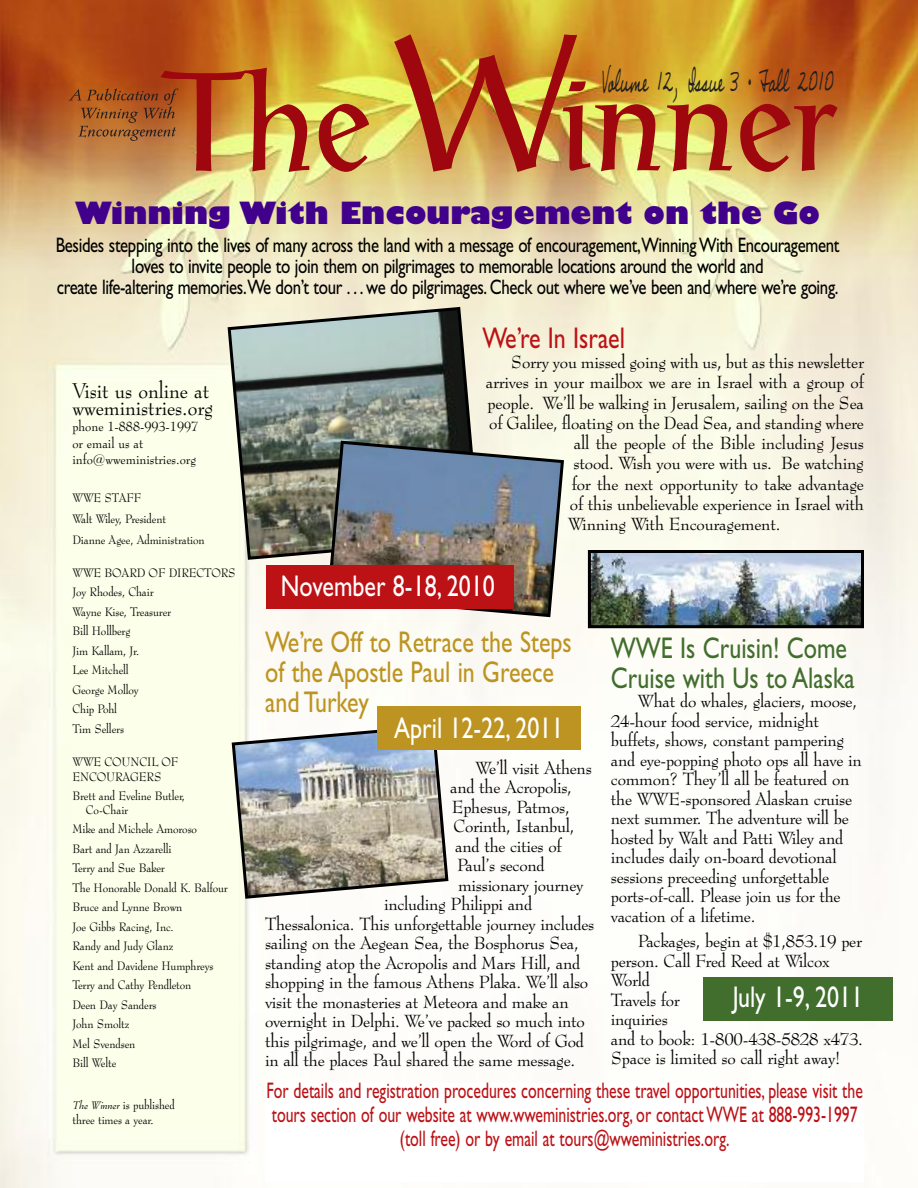
<style>
.page{position:relative;width:918px;height:1188px;background:#fff}
.page>*{position:absolute;margin:0;border:0;box-sizing:border-box;transform-origin:0 0}
.t1{font:40.5px "Professor";letter-spacing:-.005em;color:#231f20;scale:.44 1}
.t2{font:30px/30px "Gill Sans";color:#bd9421;scale:.8 1}
.t3{font:30px "Gill Sans";color:#fff;scale:.8 1}
.t4{font:30px/30px "Gill Sans";color:#416d2d;scale:.8 1}
.t5{font:800 30px "Gill Sans";color:#41008b}
.t6{font:30px "Gill Sans";color:#bc1216;scale:.8 1}
.t7{font:22.5px/24px "Gill Sans";color:#bc1216;text-align:center;scale:.7 1}
.t8{font:21px/21px "Gill Sans";letter-spacing:-.02em;color:#000;text-align:center;scale:.8 1}
.t9{font:21px/16.5px "Bernhard Modern BT";color:#000;scale:.95 1}
.t10{font:17.25px/19.5px "Bernhard Modern BT";letter-spacing:-.015em;color:#000}
.t11{font:13.5px/16.5px "Bernhard Modern BT";color:#000;scale:.95 1}
.t12{font:12px/19.5px "Bernhard Modern BT";letter-spacing:-.01em;color:#000;scale:.95 1}
.s1{font-family:"Bernhard Modern";font-style:italic}
</style>
<div class="page">
<img style="left:0;top:0;width:918px;height:1188px">
<svg style="left:319px;top:104px;width:50px;height:68px;background:#c68649"></svg>
<img style="left:394px;top:34px;width:266px;height:138px">
<svg style="left:667px;top:104px;width:65px;height:67px;background:#c37d42"></svg>
<svg style="left:740px;top:104px;width:98px;height:68px;background:#bb5f32"></svg>
<svg style="left:69px;top:68px;width:240px;height:104px;background:#bc7135"></svg>
<svg style="left:226px;top:305px;width:256px;height:256px;background:#90988e"></svg>
<img style="left:326px;top:439px;width:240px;height:180px">
<div style="left:265px;top:1083px;width:599px;height:98px;background:#fff"></div>
<img style="left:230px;top:723px;width:220px;height:177px">
<div style="left:266px;top:565px;width:247px;height:43px;background:#bc1216"></div>
<div style="left:377px;top:706px;width:203px;height:43px;background:#bd9421"></div>
<img style="left:592px;top:554px;width:268px;height:70px">
<div style="left:588px;top:550px;width:276px;height:78px;border:3px solid #000"></div>
<div style="left:703px;top:977px;width:190px;height:44px;background:#416d2d"></div>
<h1 class="t1" style="left:602px;top:54px;width:530px">Volume 12, Issue 3 • Fall 2010</h1>
<h2 class="t5" style="left:75px;top:201px;width:747px">Winning With Encouragement on the Go</h2>
<p class="t8" style="left:56px;top:236px;width:981px">Besides stepping into the lives of many across the land with a message of encouragement,Winning With Encouragement loves to invite people to join them on pilgrimages to memorable locations around the world and<br>create life-altering memories.We don’t tour . . . we do pilgrimages. Check out where we’ve been and where we’re going.</p>
<p class="t9" style="left:72px;top:383px;width:150px">Visit us online at wweministries.org</p>
<p class="t11" style="left:72px;top:419px;width:134px">phone 1-888-993-1997 or email us at info@wweministries.org</p>
<p class="t12" style="left:72px;top:487px;width:141px;line-height:21px">WWE STAFF<br>Walt Wiley, President<br>Dianne Agee, Administration</p>
<p class="t12" style="left:72px;top:563px;width:173px">WWE BOARD OF DIRECTORS<br>Joy Rhodes, Chair<br>Wayne Kise, Treasurer<br>Bill Hollberg<br>Jim Kallam, Jr.<br>Lee Mitchell<br>George Molloy<br>Chip Pohl<br>Tim Sellers</p>
<p class="t12" style="left:72px;top:754px;width:113px;line-height:15px">WWE COUNCIL OF<br>ENCOURAGERS</p>
<p class="t12" style="left:86px;top:790px;width:106px;line-height:13.5px;text-indent:-13px">Brett and Eveline Butler,<br>Co-Chair</p>
<p class="t12" style="left:72px;top:820px;width:165px">Mike and Michele Amoroso<br>Bart and Jan Azzarelli<br>Terry and Sue Baker<br>The Honorable Donald K. Balfour<br>Bruce and Lynne Brown<br>Joe Gibbs Racing, Inc.<br>Randy and Judy Glanz<br>Kent and Davidene Humphreys<br>Terry and Cathy Pendleton<br>Deen Day Sanders<br>John Smoltz<br>Mel Svendsen<br>Bill Welte</p>
<p class="t12" style="left:72px;top:1098px;width:109px;line-height:15px"><span class="s1">The Winner</span> is published three times a year.</p>
<h2 class="t6" style="left:482px;top:327px;width:180px">We’re In Israel</h2>
<p class="t10" style="left:511px;top:353px;width:355px">Sorry you missed going with us, but as this newsletter</p>
<p class="t10" style="left:486px;top:373px;width:380px">arrives in your mailbox we are in Israel with a group of</p>
<p class="t10" style="left:488px;top:394px;width:378px">people. We’ll be walking in Jerusalem, sailing on the Sea</p>
<p class="t10" style="left:489px;top:414px;width:376px">of Galilee, floating on the Dead Sea, and standing where</p>
<p class="t10" style="left:574px;top:434px;width:292px">all the people of the Bible including Jesus</p>
<p class="t10" style="left:573px;top:454px;width:292px">stood. Wish you were with us. Be watching</p>
<p class="t10" style="left:572px;top:475px;width:294px">for the next opportunity to take advantage</p>
<p class="t10" style="left:570px;top:495px;width:296px">of this unbelievable experience in Israel with</p>
<p class="t10" style="left:568px;top:515px;width:214px">Winning With Encouragement.</p>
<h2 class="t3" style="left:281px;top:575px;width:269px">November 8-18, 2010</h2>
<h2 class="t2" style="left:265px;top:630px;width:385px">We’re Off to Retrace the Steps of the Apostle Paul in Greece and Turkey</h2>
<p class="t10" style="left:475px;top:759px;width:118px">We’ll visit Athens</p>
<p class="t10" style="left:450px;top:778px;width:123px">and the Acropolis,</p>
<p class="t10" style="left:452px;top:798px;width:119px">Ephesus, Patmos,</p>
<p class="t10" style="left:454px;top:817px;width:123px">Corinth, Istanbul,</p>
<p class="t10" style="left:455px;top:837px;width:108px">and the cities of</p>
<p class="t10" style="left:457px;top:856px;width:89px">Paul’s second</p>
<p class="t10" style="left:458px;top:876px;width:127px">missionary journey</p>
<p class="t10" style="left:384px;top:895px;width:150px">including Philippi and</p>
<p class="t10" style="left:265px;top:915px;width:331px">Thessalonica. This unforgettable journey includes</p>
<p class="t10" style="left:265px;top:934px;width:315px">sailing on the Aegean Sea, the Bosphorus Sea,</p>
<p class="t10" style="left:265px;top:954px;width:317px">standing atop the Acropolis and Mars Hill, and</p>
<p class="t10" style="left:265px;top:973px;width:325px">shopping in the famous Athens Plaka. We’ll also</p>
<p class="t10" style="left:265px;top:993px;width:305px">visit the monasteries at Meteora and make an</p>
<p class="t10" style="left:265px;top:1012px;width:321px">overnight in Delphi. We’ve packed so much into</p>
<p class="t10" style="left:265px;top:1032px;width:321px">this pilgrimage, and we’ll open the Word of God</p>
<p class="t10" style="left:265px;top:1051px;width:312px">in all the places Paul shared the same message.</p>
<h2 class="t3" style="left:394px;top:716px;width:213px">April 12-22, 2011</h2>
<h2 class="t4" style="left:611px;top:635px;width:306px">WWE Is Cruisin! Come<br>Cruise with Us to Alaska</h2>
<p class="t10" style="left:611px;top:692px;width:252px;text-indent:27px">What do whales, glaciers, moose, 24-hour food service, midnight buffets, shows, constant pampering and eye-popping photo ops all have in common? They’ll all be featured on the WWE-sponsored Alaskan cruise next summer. The adventure will be hosted by Walt and Patti Wiley and includes daily on-board devotional sessions preceeding unforgettable ports-of-call. Please join us for the vacation of a lifetime.</p>
<p class="t10" style="left:611px;top:932px;width:254px;text-indent:27px">Packages, begin at $1,853.19 per person. Call Fred Reed at Wilcox<br>World<br>Travels for<br>inquiries<br>and to book: 1-800-438-5828 x473.<br>Space is limited so call right away!</p>
<h2 class="t3" style="left:733px;top:985px;width:164px">July 1-9, 2011</h2>
<p class="t7" style="left:267px;top:1081px;width:853px">For details and registration procedures concerning these travel opportunities, please visit the tours section of our website at www.wweministries.org, or contact WWE at 888-993-1997 (toll free) or by email at tours@wweministries.org.</p>
</div>
